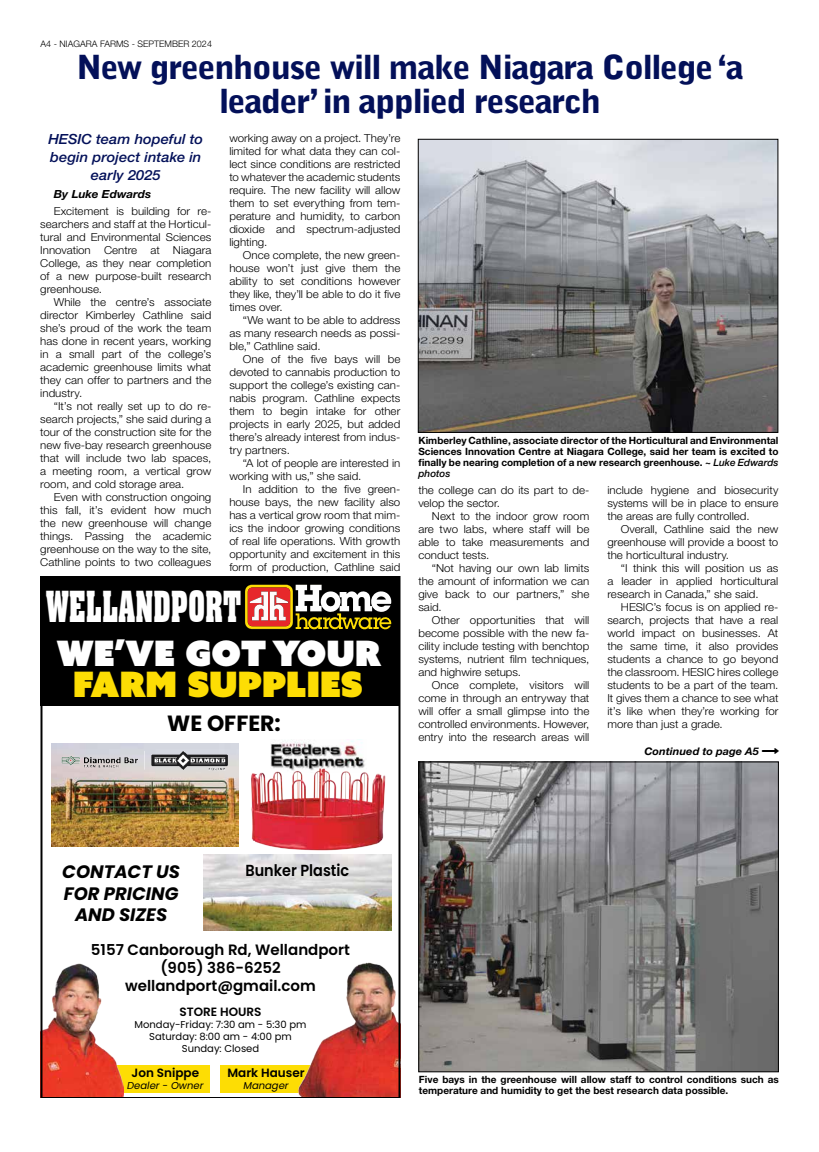
<style>
.page{position:relative;width:819px;height:1152px;background:#fff}
.page>*{position:absolute;margin:0;border:0;box-sizing:border-box;transform-origin:0 0}
.t1{font:700 41.7px "Aachen BT";color:#fff;scale:.63 1}
.t2{font:35px "Azo Sans Uber";color:#fff}
.t3{font:35px "Azo Sans Uber";color:#fddd04}
.t4{font:900 33px/34px "Bell Gothic Std";letter-spacing:-.04em;color:#031059;text-align:center;scale:1.1 1}
.t5{font:700 22px "Poppins";color:#000}
.t6{font:italic 700 18px/21.6px "Poppins";color:#000;text-align:center}
.t7{font:600 16px "Poppins";color:#000;scale:.9 1}
.t8{font:600 15px/18px "Poppins";color:#000;text-align:center}
.t9{font:italic 500 14px/18px "Helvetica Neue LT Pro";color:#031059;text-align:center;scale:1.05 1}
.t10{font:600 12px "Poppins";color:#000}
.t11{font:italic 700 11.2px "Helvetica Neue LT Pro";color:#000;scale:1.05 1}
.t12{font:300 11px/13px "Helvetica Neue LT Pro";color:#000;text-align:justify;scale:1.05 1}
.t13{font:italic 700 10.5px "Helvetica Neue LT Pro";color:#000;scale:1.05 1}
.t14{font:700 10px/11px "Helvetica Neue LT Pro";color:#000;text-align:justify}
.t15{font:10px/12px "Poppins";color:#000;text-align:center}
.t16{font:italic 10px "Poppins";color:#000}
.t17{font:300 9px "Helvetica Neue LT Pro";color:#000}
.s1{font-weight:500;font-style:italic}
</style>
<div class="page">
<img style="left:420px;top:141px;width:356px;height:290px">
<div style="left:418px;top:139px;width:360px;height:294px;border:1px solid #000"></div>
<img style="left:40px;top:576px;width:360px;height:522px">
<img style="left:204px;top:854px;width:187px;height:76px">
<img style="left:420px;top:764px;width:357px;height:306px">
<div style="left:418px;top:762px;width:361px;height:310px;border:1px solid #000"></div>
<p class="t17" style="left:41px;top:38px;width:173px">A4 - NIAGARA FARMS - SEPTEMBER 2024</p>
<h3 class="t4" style="left:76px;top:51px;width:609px">New greenhouse will make Niagara College ‘a leader’ in applied research</h3>
<p class="t9" style="left:48px;top:130px;width:149px">HESIC team hopeful to begin project intake in early 2025</p>
<p class="t11" style="left:54px;top:187px;width:94px">By Luke Edwards</p>
<p class="t12" style="left:40px;top:205px;width:164px;text-indent:14px">Excitement is building for re&shy;searchers and staff at the Horticul&shy;tural and Environmental Sciences Innovation Centre at Niagara College, as they near completion of a new purpose-built research greenhouse.</p>
<p class="t12" style="left:40px;top:296px;width:164px;text-indent:14px">While the centre’s associate director Kimberley Cathline said she’s proud of the work the team has done in recent years, working in a small part of the college’s academic greenhouse limits what they can offer to partners and the industry.</p>
<p class="t12" style="left:40px;top:400px;width:164px;text-indent:14px">“It’s not really set up to do re&shy;search projects,” she said during a tour of the construction site for the new five-bay research greenhouse that will include two lab spaces, a meeting room, a vertical grow room, and cold storage area.</p>
<p class="t12" style="left:40px;top:491px;width:164px;text-indent:14px">Even with construction ongoing this fall, it’s evident how much the new greenhouse will change things. Passing the academic greenhouse on the way to the site, Cathline points to two colleagues</p>
<p class="t12" style="left:229px;top:131px;width:164px">working away on a project. They’re limited for what data they can col&shy;lect since conditions are restricted to whatever the academic students require. The new facility will allow them to set everything from tem&shy;perature and humidity, to carbon dioxide and spectrum-adjusted lighting.</p>
<p class="t12" style="left:229px;top:248px;width:164px;text-indent:14px">Once complete, the new green&shy;house won’t just give them the ability to set conditions however they like, they’ll be able to do it five times over.</p>
<p class="t12" style="left:229px;top:313px;width:164px;text-indent:14px">“We want to be able to address as many research needs as possi&shy;ble,” Cathline said.</p>
<p class="t12" style="left:229px;top:352px;width:164px;text-indent:14px">One of the five bays will be devoted to cannabis production to support the college’s existing can&shy;nabis program. Cathline expects them to begin intake for other projects in early 2025, but added there’s already interest from indus&shy;try partners.</p>
<p class="t12" style="left:229px;top:456px;width:164px;text-indent:14px">“A lot of people are interested in working with us,” she said.</p>
<p class="t12" style="left:229px;top:482px;width:164px;text-indent:14px">In addition to the five green&shy;house bays, the new facility also has a vertical grow room that mim&shy;ics the indoor growing conditions of real life operations. With growth opportunity and excitement in this form of production, Cathline said</p>
<p class="t12" style="left:418px;top:483px;width:164px">the college can do its part to de&shy;velop the sector.</p>
<p class="t14" style="left:419px;top:434px;width:362px">Kimberley Cathline, associate director of the Horticultural and Environmental Sciences Innovation Centre at Niagara College, said her team is excited to finally be nearing completion of a new research greenhouse. <span class="s1">~ Luke Edwards photos</span></p>
<p class="t12" style="left:607px;top:483px;width:164px">include hygiene and biosecurity systems will be in place to ensure the areas are fully controlled.</p>
<p class="t12" style="left:607px;top:522px;width:164px;text-indent:14px">Overall, Cathline said the new greenhouse will provide a boost to the horticultural industry.</p>
<p class="t12" style="left:607px;top:561px;width:164px;text-indent:14px">“I think this will position us as a leader in applied horticultural research in Canada,” she said.</p>
<p class="t12" style="left:607px;top:600px;width:164px;text-indent:14px">HESIC’s focus is on applied re&shy;search, projects that have a real world impact on businesses. At the same time, it also provides students a chance to go beyond the classroom. HESIC hires college students to be a part of the team.<br>It gives them a chance to see what it’s like when they’re working for more than just a grade.</p>
<p class="t13" style="left:644px;top:744px;width:111px">Continued to page A5</p>
<p class="t12" style="left:418px;top:509px;width:164px;text-indent:14px">Next to the indoor grow room are two labs, where staff will be able to take measurements and conduct tests.</p>
<p class="t12" style="left:418px;top:561px;width:164px;text-indent:14px">“Not having our own lab limits the amount of information we can give back to our partners,” she said.</p>
<p class="t12" style="left:418px;top:613px;width:164px;text-indent:14px">Other opportunities that will become possible with the new fa&shy;cility include testing with benchtop systems, nutrient film techniques, and highwire setups.</p>
<p class="t12" style="left:418px;top:678px;width:164px;text-indent:14px">Once complete, visitors will come in through an entryway that will offer a small glimpse into the controlled environments. However, entry into the research areas will</p>
<h1 class="t1" style="left:46px;top:581px;width:312px">WELLANDPORT</h1>
<h2 class="t2" style="left:56px;top:630px;width:326px">WE’VE GOT YOUR</h2>
<h2 class="t3" style="left:73px;top:661px;width:291px">FARM SUPPLIES</h2>
<h3 class="t5" style="left:167px;top:711px;width:115px">WE OFFER:</h3>
<h3 class="t6" style="left:62px;top:861px;width:119px">CONTACT US<br>FOR PRICING<br>AND SIZES</h3>
<h3 class="t7" style="left:245px;top:861px;width:117px">Bunker Plastic</h3>
<h3 class="t8" style="left:91px;top:941px;width:261px">5157 Canborough Rd, Wellandport (905) 386-6252 wellandport@gmail.com</h3>
<p class="t10" style="left:180px;top:1005px;width:83px">STORE HOURS</p>
<p class="t15" style="left:135px;top:1019px;width:173px">Monday-Friday: 7:30 am - 5:30 pm<br>Saturday: 8:00 am - 4:00 pm<br>Sunday: Closed</p>
<p class="t10" style="left:132px;top:1066px;width:69px">Jon Snippe</p>
<p class="t16" style="left:127px;top:1080px;width:78px">Dealer - Owner</p>
<p class="t10" style="left:227px;top:1066px;width:79px">Mark Hauser</p>
<p class="t16" style="left:243px;top:1080px;width:47px">Manager</p>
<p class="t14" style="left:419px;top:1074px;width:361px">Five bays in the greenhouse will allow staff to control conditions such as temperature and humidity to get the best research data possible.</p>
</div>
